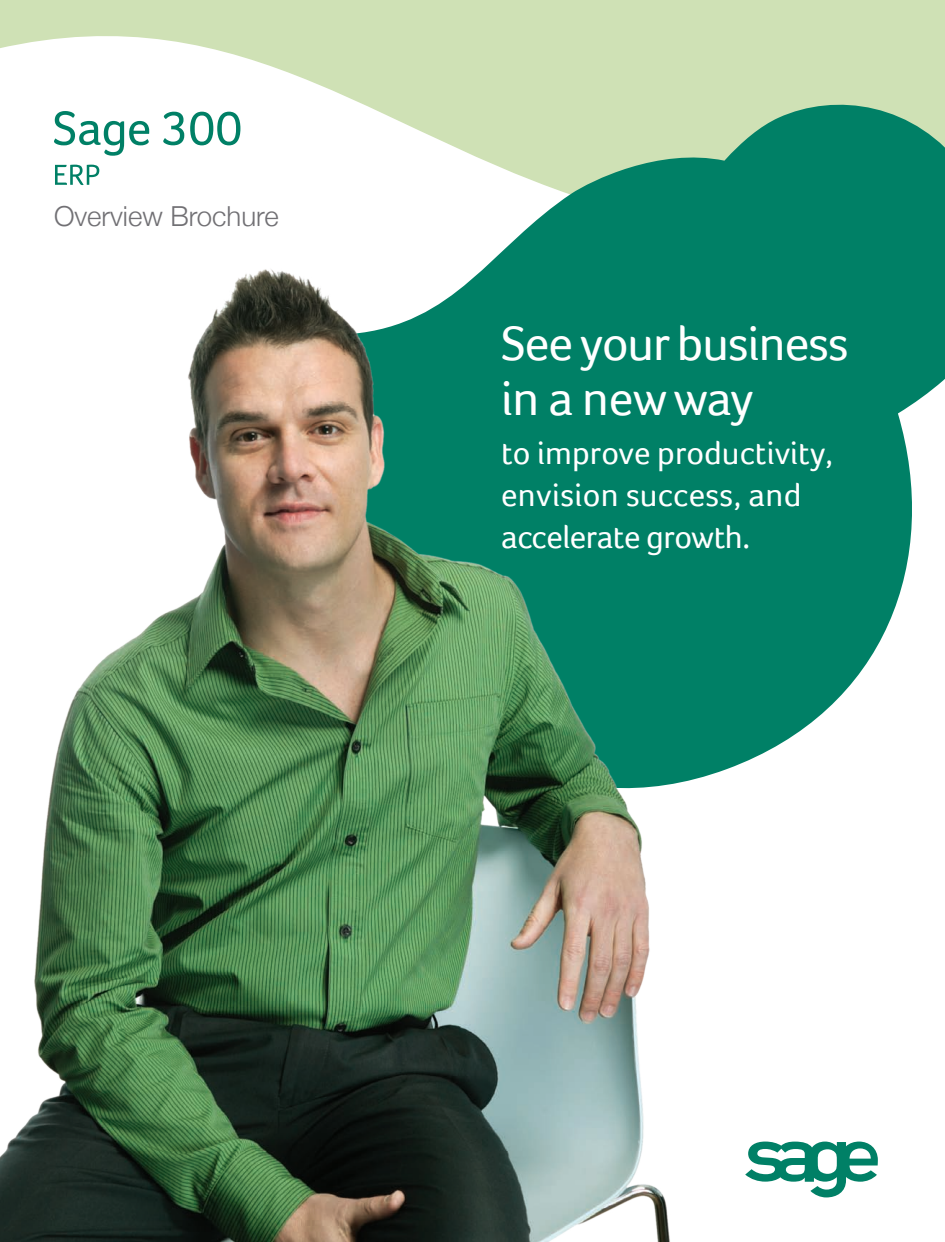
<style>
.page{position:relative;width:945px;height:1242px;background:#fff}
.page>*{position:absolute;margin:0;border:0;box-sizing:border-box;transform-origin:0 0}
.t1{font:49.5px/55.5px "Foco";letter-spacing:-.02em;color:#fff}
.t2{font:33px "Foco";color:#fff}
.t3{font:300 27.6px "Helvetica Neue";color:#717074}
.s1{font-size:34.5px}
</style>
<div class="page">
<svg style="left:0;top:0;width:945px;height:186px;fill:#cfe1b5"></svg>
<svg style="left:351px;top:94px;width:594px;height:684px;fill:#008066"></svg>
<img style="left:0;top:252px;width:701px;height:990px">
<svg style="left:745px;top:1142px;width:133px;height:55px"></svg>
<svg style="left:54px;top:111px;width:95px;height:45px"></svg>
<svg style="left:163px;top:112px;width:21px;height:33px"></svg>
<svg style="left:190px;top:112px;width:50px;height:33px"></svg>
<svg style="left:55px;top:165px;width:44px;height:20px"></svg>
<p class="t3" style="left:54px;top:200px;width:226px">Overview Brochure</p>
<p class="t1" style="left:501px;top:315px;width:349px">See your business in a new way</p>
<p class="t2" style="left:501px;top:434px;width:333px">to improve productivity,</p>
<p class="t2" style="left:501px;top:476px;width:302px">envision success, and</p>
<p class="t2" style="left:501px;top:518px;width:250px">accelerate growth<span class="s1">.</span></p>
</div>
